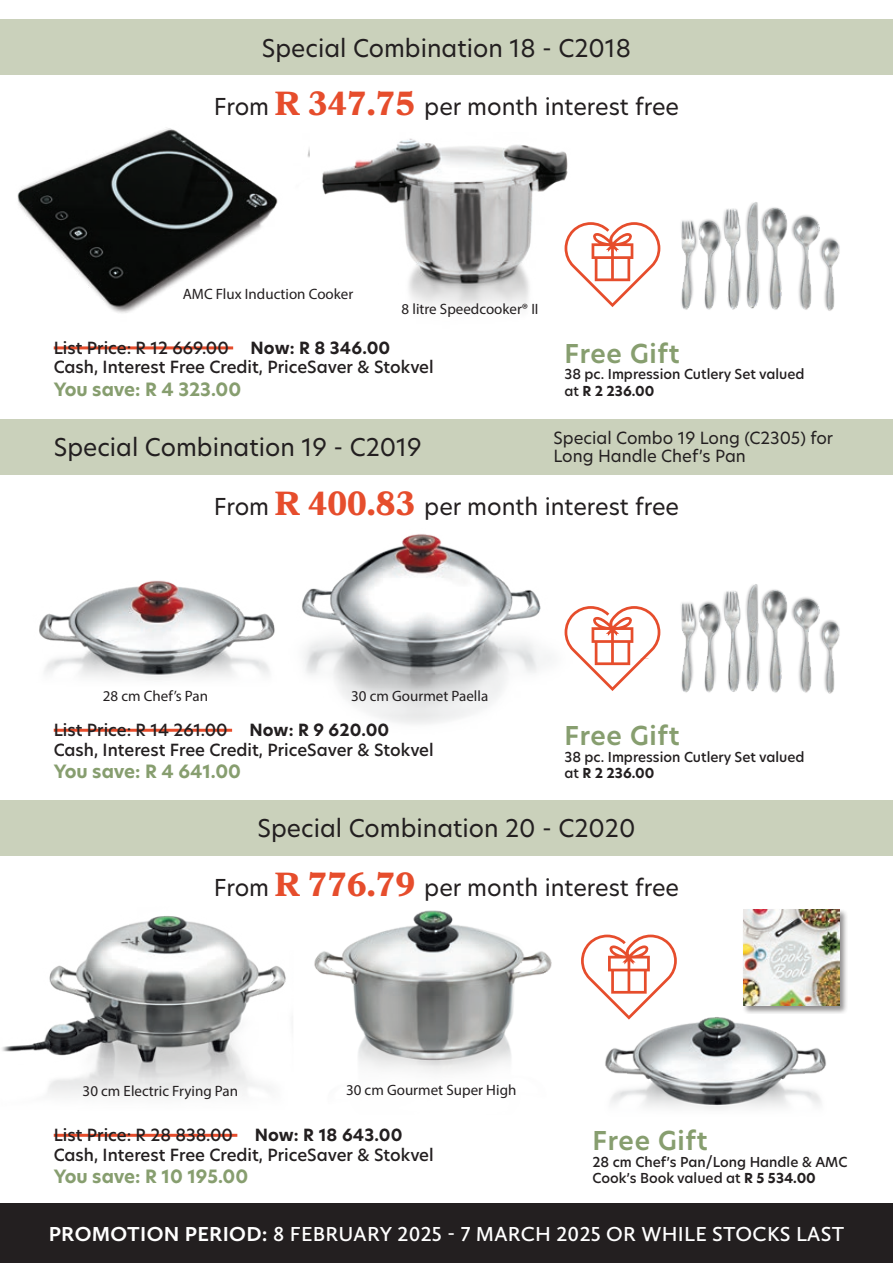
<style>
.page{position:relative;width:893px;height:1263px;background:#fff}
.page>*{position:absolute;margin:0;border:0;box-sizing:border-box;transform-origin:0 0}
.t1{font:600 25.5px "New Hero";letter-spacing:.03em;color:#879e6f}
.t2{font:24px "New Hero";color:#231f20}
.t3{font:22.95px "New Hero";color:#231f20}
.t4{font:600 21px "Calluna Sans";letter-spacing:.015em;color:#fff}
.t5{font:700 18px "New Hero";color:#879e6f}
.t6{font:500 16.5px "New Hero";color:#231f20}
.t7{font:16.5px/18px "New Hero";color:#231f20}
.t8{font:700 16.5px "New Hero";letter-spacing:.01em;color:#231f20}
.t9{font:15px "Myriad Pro";color:#231f20}
.t10{font:500 13.5px/16.5px "New Hero";color:#231f20}
.s1{font-family:"Bookmania";font-weight:700;font-size:33.3px;color:#e64d2c}
.s2{font-weight:700}
</style>
<div class="page">
<div style="left:0;top:1204px;width:893px;height:59px;background:#231f20"></div>
<hr style="left:54px;top:1134px;width:183px;height:3px;background:#e64d2c">
<img style="left:326px;top:534px;width:239px;height:190px">
<img style="left:2px;top:916px;width:261px;height:180px">
<img style="left:39px;top:580px;width:287px;height:152px">
<div style="left:743px;top:908px;width:105px;height:106px;background:#231f20;opacity:.5"></div>
<img style="left:744px;top:909px;width:95px;height:14px">
<img style="left:263px;top:910px;width:289px;height:180px">
<img style="left:309px;top:138px;width:259px;height:171px">
<div style="left:0;top:20px;width:893px;height:55px;background:#cad1bb"></div>
<div style="left:0;top:801px;width:893px;height:55px;background:#cad1bb"></div>
<div style="left:0;top:420px;width:893px;height:55px;background:#cad1bb"></div>
<img style="left:726px;top:202px;width:30px;height:108px">
<img style="left:681px;top:210px;width:45px;height:100px">
<img style="left:756px;top:202px;width:84px;height:109px">
<img style="left:726px;top:584px;width:30px;height:108px">
<img style="left:681px;top:592px;width:45px;height:101px">
<img style="left:756px;top:584px;width:84px;height:110px">
<svg style="left:565px;top:222px;width:95px;height:85px"></svg>
<svg style="left:565px;top:606px;width:95px;height:85px"></svg>
<img style="left:17px;top:128px;width:292px;height:222px">
<img style="left:605px;top:923px;width:243px;height:186px">
<svg style="left:581px;top:934px;width:96px;height:85px"></svg>
<h2 class="t2" style="left:262px;top:32px;width:371px">Special Combination 18 - C2018</h2>
<h3 class="t3" style="left:214px;top:90px;width:467px">From <span class="s1">R 347.75</span> per month interest free</h3>
<p class="t9" style="left:183px;top:284px;width:172px">AMC Flux Induction Cooker</p>
<p class="t9" style="left:402px;top:300px;width:138px">8 litre Speedcooker® II</p>
<p class="t6" style="left:54px;top:337px;width:177px">List Price: R 12 669.00</p>
<p class="t8" style="left:251px;top:337px;width:141px">Now: R 8 346.00</p>
<p class="t6" style="left:54px;top:356px;width:381px">Cash, Interest Free Credit, PriceSaver &amp; Stokvel</p>
<p class="t5" style="left:54px;top:377px;width:189px">You save: R 4 323.00</p>
<h2 class="t2" style="left:54px;top:430px;width:369px">Special Combination 19 - C2019</h2>
<h1 class="t1" style="left:564px;top:336px;width:117px">Free Gift</h1>
<p class="t10" style="left:564px;top:366px;width:242px">38 pc. Impression Cutlery Set valued at <span class="s2">R 2 236.00</span></p>
<p class="t7" style="left:554px;top:428px;width:281px">Special Combo 19 Long (C2305) for<br>Long Handle Chef’s Pan</p>
<h3 class="t3" style="left:214px;top:491px;width:467px">From <span class="s1">R 400.83</span> per month interest free</h3>
<p class="t9" style="left:103px;top:687px;width:107px">28 cm Chef’s Pan</p>
<p class="t9" style="left:351px;top:687px;width:139px">30 cm Gourmet Paella</p>
<p class="t6" style="left:54px;top:719px;width:176px">List Price: R 14 261.00</p>
<p class="t8" style="left:249px;top:719px;width:141px">Now: R 9 620.00</p>
<p class="t6" style="left:54px;top:738px;width:381px">Cash, Interest Free Credit, PriceSaver &amp; Stokvel</p>
<p class="t5" style="left:54px;top:759px;width:189px">You save: R 4 641.00</p>
<h1 class="t1" style="left:564px;top:718px;width:117px">Free Gift</h1>
<p class="t10" style="left:564px;top:748px;width:242px">38 pc. Impression Cutlery Set valued at <span class="s2">R 2 236.00</span></p>
<h2 class="t2" style="left:258px;top:811px;width:379px">Special Combination 20 - C2020</h2>
<h3 class="t3" style="left:214px;top:872px;width:467px">From <span class="s1">R 776.79</span> per month interest free</h3>
<p class="t9" style="left:83px;top:1082px;width:157px">30 cm Electric Frying Pan</p>
<p class="t9" style="left:346px;top:1080px;width:172px">30 cm Gourmet Super High</p>
<p class="t6" style="left:54px;top:1124px;width:181px">List Price: R 28 838.00</p>
<p class="t8" style="left:255px;top:1124px;width:149px">Now: R 18 643.00</p>
<p class="t6" style="left:54px;top:1143px;width:381px">Cash, Interest Free Credit, PriceSaver &amp; Stokvel</p>
<p class="t5" style="left:54px;top:1164px;width:196px">You save: R 10 195.00</p>
<h1 class="t1" style="left:592px;top:1123px;width:117px">Free Gift</h1>
<p class="t10" style="left:592px;top:1153px;width:256px">28 cm Chef’s Pan/Long Handle &amp; AMC<br>Cook’s Book valued at <span class="s2">R 5 534.00</span></p>
<p class="t4" style="left:49px;top:1221px;width:797px"><span class="s2">PROMOTION PERIOD:</span> 8 FEBRUARY 2025 - 7 MARCH 2025 OR WHILE STOCKS LAST</p>
</div>
